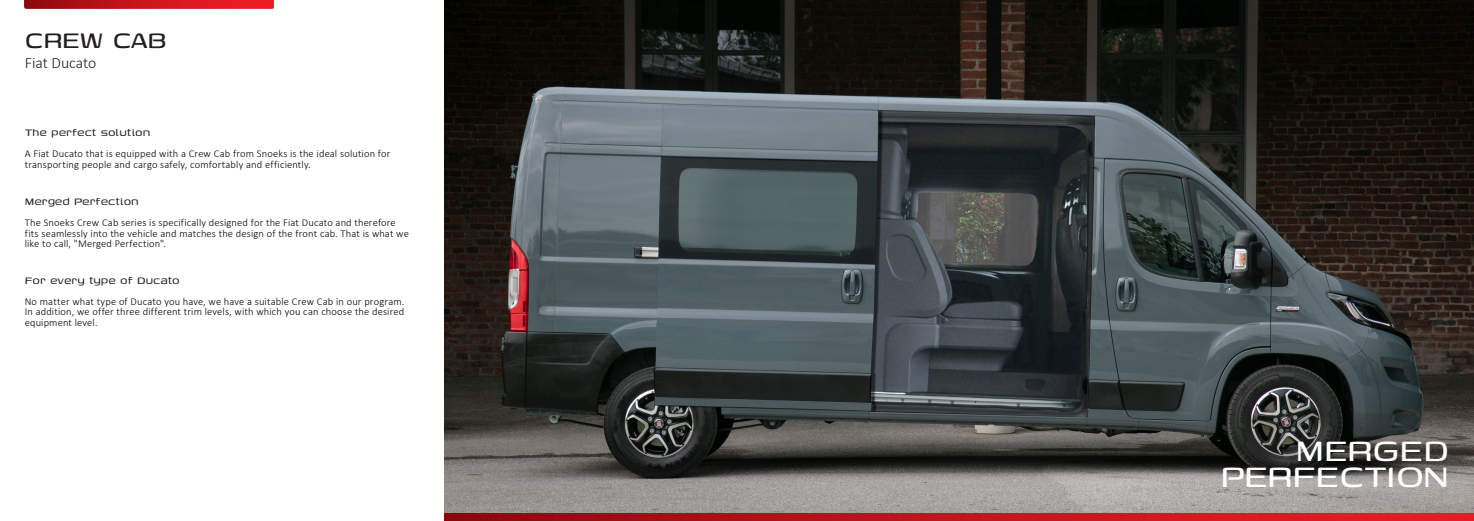
<style>
.page{position:relative;width:1474px;height:521px;background:#fff}
.page>*{position:absolute;margin:0;border:0;box-sizing:border-box;transform-origin:0 0}
.t1{font:42px "Genos";color:#fff}
.t2{font:31.5px "Genos";color:#231f20}
.t3{font:300 15.75px "Calibri";letter-spacing:-.005em;color:#231f20}
.t4{font:14px "Genos";color:#231f20}
.t5{font:300 10.5px/10.5px "Calibri";letter-spacing:.01em;color:#000}
</style>
<div class="page">
<img style="left:445px;top:0;width:1028px;height:513px">
<svg style="left:445px;top:513px;width:1028px;height:8px"></svg>
<img style="left:25px;top:0;width:248px;height:9px">
<p class="t2" style="left:25px;top:26px;width:144px">CREW CAB</p>
<p class="t3" style="left:25px;top:53px;width:73px">Fiat Ducato</p>
<p class="t4" style="left:25px;top:127px;width:127px">The perfect solution</p>
<p class="t5" style="left:25px;top:149px;width:367px">A Fiat Ducato that is equipped with a Crew Cab from Snoeks is the ideal solution for transporting people and cargo safely, comfortably and efficiently.</p>
<p class="t4" style="left:25px;top:196px;width:116px">Merged Perfection</p>
<p class="t5" style="left:25px;top:217px;width:385px">The Snoeks Crew Cab series is specifically designed for the Fiat Ducato and therefore fits seamlessly into the vehicle and matches the design of the front cab. That is what we like to call, "Merged Perfection".</p>
<p class="t4" style="left:25px;top:274px;width:157px">For every type of Ducato</p>
<p class="t5" style="left:25px;top:296px;width:381px;text-align:justify">No matter what type of Ducato you have, we have a suitable Crew Cab in our program.<br>In addition, we offer three different trim levels, with which you can choose the desired equipment level.</p>
<p class="t1" style="left:1295px;top:431px;width:155px">MERGED</p>
<p class="t1" style="left:1220px;top:457px;width:230px">PERFECTION</p>
</div>
